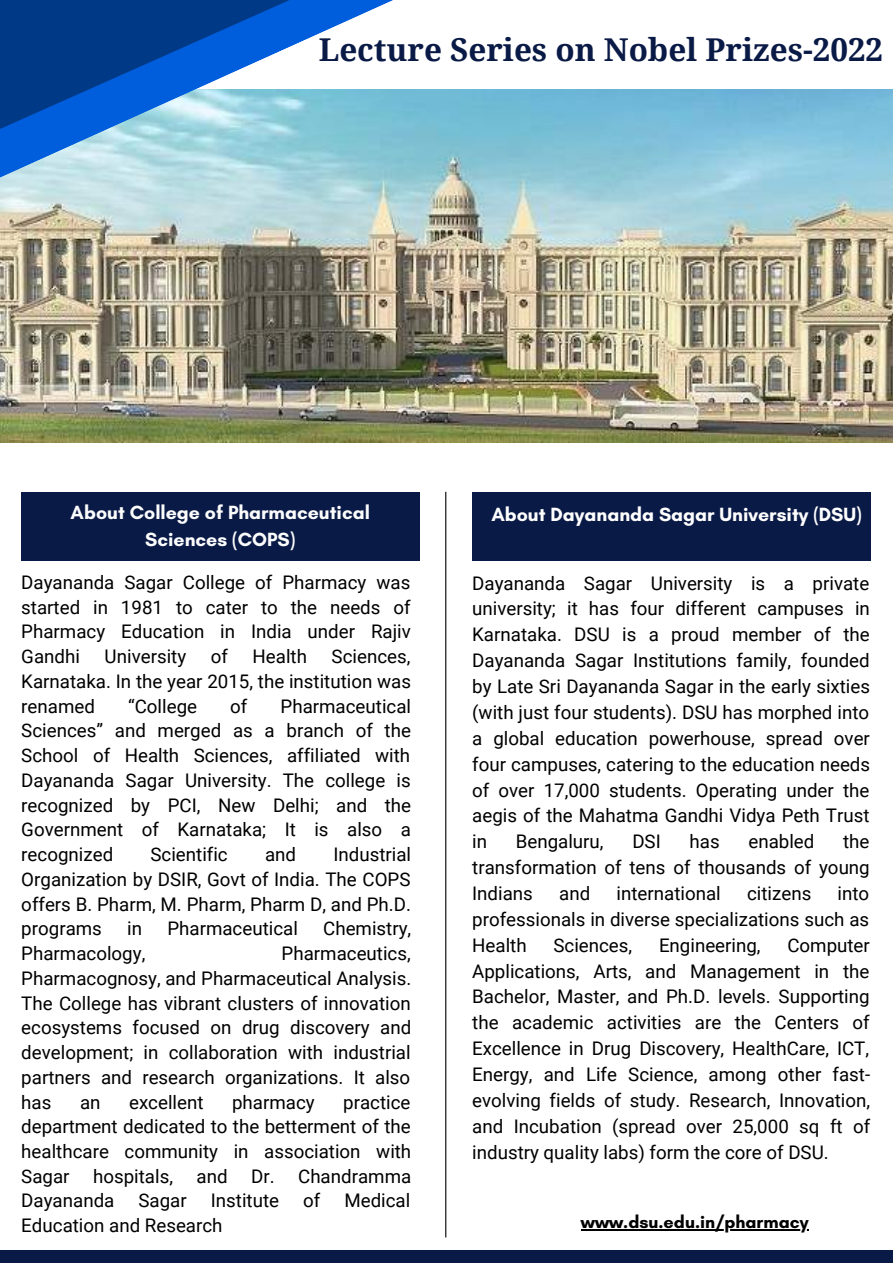
<style>
.page{position:relative;width:893px;height:1264px;background:#fff}
.page>*{position:absolute;margin:0;border:0;box-sizing:border-box;transform-origin:0 0}
.t1{font:700 31.5px "Noto Serif";color:#0a1a46}
.t2{font:700 19.5px/27px "Glacial Indifference";color:#fbfcfc;text-align:center}
.t3{font:700 19.5px "Glacial Indifference";color:#fff}
.t4{font:18.75px/24.8px "Roboto";color:#000;text-align:justify}
.t5{font:700 18px "Glacial Indifference";color:#000}
</style>
<div class="page">
<img style="left:592px;top:89px;width:300px;height:353px">
<hr style="left:445px;top:492px;width:1px;height:745px;background:#000">
<div style="left:472px;top:492px;width:398px;height:68px;background:#0a1a46"></div>
<div style="left:0;top:1249px;width:892px;height:13px;background:#0a1a46"></div>
<img style="left:592px;top:89px;width:61px;height:329px">
<img style="left:0;top:0;width:592px;height:592px">
<hr style="left:581px;top:1229px;width:227px;height:1px;background:#000">
<h1 class="t1" style="left:319px;top:27px;width:566px">Lecture Series on Nobel Prizes-2022</h1>
<p class="t2" style="left:71px;top:499px;width:301px">About College of Pharmaceutical<br>Sciences (COPS)</p>
<p class="t3" style="left:491px;top:502px;width:372px">About Dayananda Sagar University (DSU)</p>
<p class="t4" style="left:21px;top:570px;width:391px">Dayananda Sagar College of Pharmacy was started in 1981 to cater to the needs of Pharmacy Education in India under Rajiv Gandhi</p>
<p class="t4" style="left:472px;top:570px;width:399px;line-height:25.8px">Dayananda Sagar University is a private university; it has four different campuses in Karnataka. DSU is a proud member of the Dayananda Sagar Institutions family, founded by Late Sri Dayananda Sagar in the early sixties (with just four students). DSU has morphed into a global education powerhouse, spread over four campuses, catering to the education needs of over 17,000 students. Operating under the aegis of the Mahatma Gandhi Vidya Peth Trust in</p>
<p class="t4" style="left:105px;top:644px;width:83px">University</p>
<p class="t4" style="left:211px;top:644px;width:19px">of</p>
<p class="t4" style="left:252px;top:644px;width:56px">Health</p>
<p class="t4" style="left:21px;top:644px;width:391px;text-indent:310px">Sciences, Karnataka. In the year 2015, the institution was renamed</p>
<p class="t4" style="left:128px;top:694px;width:70px">“College</p>
<p class="t4" style="left:230px;top:694px;width:19px">of</p>
<p class="t4" style="left:21px;top:694px;width:391px;text-indent:259px">Pharmaceutical Sciences” and merged as a branch of the School of Health Sciences, affiliated with Dayananda Sagar University. The college is recognized by PCI, New Delhi; and the Government of Karnataka; It is also a recognized</p>
<p class="t4" style="left:472px;top:829px;width:399px;line-height:25.8px;text-indent:371px">the transformation of tens of thousands of young Indians</p>
<p class="t4" style="left:515px;top:829px;width:89px">Bengaluru,</p>
<p class="t4" style="left:632px;top:829px;width:30px">DSI</p>
<p class="t4" style="left:689px;top:829px;width:32px">has</p>
<p class="t4" style="left:748px;top:829px;width:67px">enabled</p>
<p class="t4" style="left:150px;top:842px;width:79px">Scientific</p>
<p class="t4" style="left:265px;top:842px;width:33px">and</p>
<p class="t4" style="left:21px;top:842px;width:391px;text-indent:312px">Industrial Organization by DSIR, Govt of India. The COPS offers B. Pharm, M. Pharm, Pharm D, and Ph.D. programs</p>
<p class="t4" style="left:559px;top:881px;width:33px">and</p>
<p class="t4" style="left:616px;top:881px;width:106px">international</p>
<p class="t4" style="left:747px;top:881px;width:66px">citizens</p>
<p class="t4" style="left:472px;top:880px;width:398px;line-height:25.8px;text-indent:365px">into professionals in diverse specializations such as Health</p>
<p class="t4" style="left:127px;top:916px;width:16px">in</p>
<p class="t4" style="left:167px;top:916px;width:132px">Pharmaceutical</p>
<p class="t4" style="left:323px;top:916px;width:90px">Chemistry,</p>
<p class="t4" style="left:21px;top:941px;width:125px">Pharmacology,</p>
<p class="t4" style="left:472px;top:932px;width:399px;line-height:25.8px;text-indent:315px">Computer Applications, Arts, and Management in the Bachelor, Master, and Ph.D. levels. Supporting the academic activities are the Centers of Excellence in Drug Discovery, HealthCare, ICT, Energy, and Life Science, among other fast&shy;evolving fields of study. Research, Innovation, and Incubation (spread over 25,000 sq ft of industry quality labs) form the core of DSU.</p>
<p class="t4" style="left:553px;top:932px;width:80px">Sciences,</p>
<p class="t4" style="left:659px;top:932px;width:103px">Engineering,</p>
<p class="t4" style="left:21px;top:941px;width:391px;text-indent:260px">Pharmaceutics, Pharmacognosy, and Pharmaceutical Analysis.<br>The College has vibrant clusters of innovation ecosystems focused on drug discovery and development; in collaboration with industrial partners and research organizations. It also has</p>
<p class="t4" style="left:80px;top:1089px;width:22px">an</p>
<p class="t4" style="left:129px;top:1089px;width:76px">excellent</p>
<p class="t4" style="left:232px;top:1089px;width:84px">pharmacy</p>
<p class="t4" style="left:21px;top:1089px;width:391px;text-indent:322px">practice department dedicated to the betterment of the healthcare community in association with Sagar</p>
<p class="t4" style="left:93px;top:1163px;width:81px">hospitals,</p>
<p class="t4" style="left:196px;top:1163px;width:33px">and</p>
<p class="t4" style="left:251px;top:1163px;width:162px">Dr. Chandramma</p>
<p class="t4" style="left:21px;top:1188px;width:95px">Dayananda</p>
<p class="t4" style="left:138px;top:1188px;width:50px">Sagar</p>
<p class="t4" style="left:211px;top:1188px;width:70px">Institute</p>
<p class="t4" style="left:303px;top:1188px;width:19px">of</p>
<p class="t4" style="left:344px;top:1188px;width:67px">Medical</p>
<p class="t4" style="left:21px;top:1213px;width:203px">Education and Research</p>
<p class="t5" style="left:581px;top:1210px;width:229px">www.dsu.edu.in/pharmacy</p>
</div>
